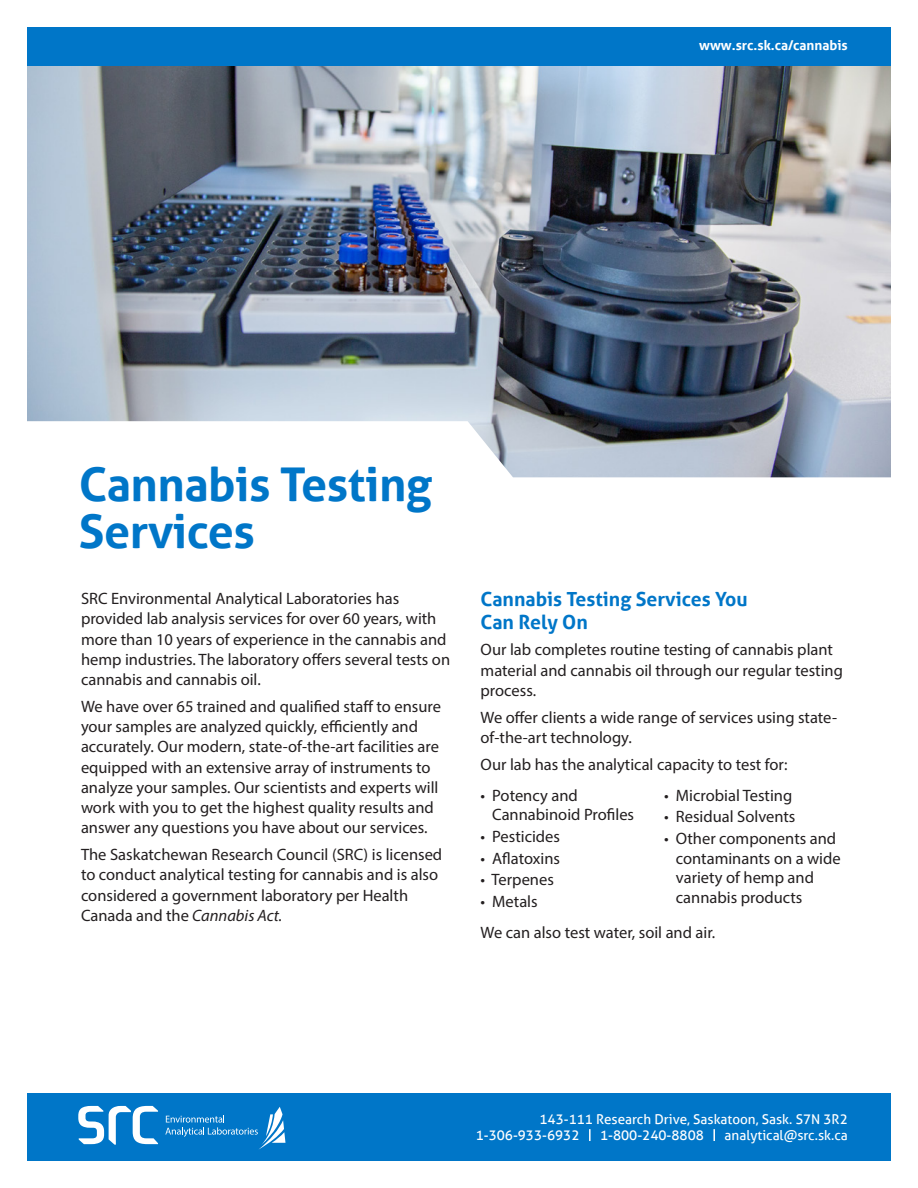
<style>
.page{position:relative;width:918px;height:1188px;background:#fff}
.page>*{position:absolute;margin:0;border:0;box-sizing:border-box;transform-origin:0 0}
.t1{font:700 46.65px/46.7px "Aller";letter-spacing:-.01em;color:#0076c8}
.t2{font:700 19.5px/22.5px "Aller";color:#0076c8}
.t3{font:16.5px/20.2px "Myriad Pro";color:#231f20}
.t4{font:13.5px/16.5px "Aller";color:#fff}
.t5{font:700 13.5px "Aller";color:#fff}
.s1{font-style:italic}
</style>
<div class="page">
<img style="left:27px;top:65px;width:864px;height:412px">
<div style="left:27px;top:27px;width:864px;height:38px;background:#0076c8"></div>
<div style="left:27px;top:1094px;width:864px;height:67px;background:#0076c8"></div>
<svg style="left:589px;top:1129px;width:2px;height:12px"></svg>
<svg style="left:713px;top:1129px;width:2px;height:12px"></svg>
<svg style="left:78px;top:1106px;width:80px;height:39px"></svg>
<svg style="left:165px;top:1107px;width:120px;height:43px"></svg>
<p class="t5" style="left:699px;top:37px;width:150px">www.src.sk.ca/cannabis</p>
<h1 class="t1" style="left:79px;top:461px;width:355px">Cannabis Testing<br>Services</h1>
<p class="t3" style="left:81px;top:588px;width:371px">SRC Environmental Analytical Laboratories has provided lab analysis services for over 60 years, with more than 10 years of experience in the cannabis and hemp industries. The laboratory offers several tests on cannabis and cannabis oil.</p>
<p class="t3" style="left:81px;top:696px;width:362px">We have over 65 trained and qualified staff to ensure your samples are analyzed quickly, efficiently and accurately. Our modern, state-of-the-art facilities are equipped with an extensive array of instruments to analyze your samples. Our scientists and experts will work with you to get the highest quality results and answer any questions you have about our services.</p>
<p class="t3" style="left:81px;top:844px;width:363px">The Saskatchewan Research Council (SRC) is licensed to conduct analytical testing for cannabis and is also considered a government laboratory per Health Canada and the <span class="s1">Cannabis Act.</span></p>
<p class="t2" style="left:481px;top:588px;width:268px">Cannabis Testing Services You<br>Can Rely On</p>
<p class="t3" style="left:481px;top:640px;width:364px">Our lab completes routine testing of cannabis plant material and cannabis oil through our regular testing process.</p>
<p class="t3" style="left:481px;top:707px;width:358px">We offer clients a wide range of services using state&shy;of-the-art technology.</p>
<p class="t3" style="left:481px;top:754px;width:308px">Our lab has the analytical capacity to test for:</p>
<p class="t3" style="left:492px;top:785px;width:143px;line-height:19.5px;text-indent:-12px">• Potency and<br>Cannabinoid Profiles</p>
<p class="t3" style="left:481px;top:826px;width:81px">• Pesticides</p>
<p class="t3" style="left:481px;top:848px;width:81px">• Aflatoxins</p>
<p class="t3" style="left:481px;top:869px;width:75px">• Terpenes</p>
<p class="t3" style="left:481px;top:891px;width:59px">• Metals</p>
<p class="t3" style="left:664px;top:785px;width:130px">• Microbial Testing</p>
<p class="t3" style="left:664px;top:807px;width:133px">• Residual Solvents</p>
<p class="t3" style="left:676px;top:829px;width:166px;line-height:19.5px;text-indent:-12px">• Other components and contaminants on a wide variety of hemp and cannabis products</p>
<p class="t3" style="left:481px;top:922px;width:236px">We can also test water, soil and air.</p>
<p class="t4" style="left:476px;top:1111px;width:374px;text-indent:64px">143-111 Research Drive, Saskatoon, Sask. S7N 3R2<br>1-306-933-6932</p>
<p class="t4" style="left:600px;top:1127px;width:105px">1-800-240-8808</p>
<p class="t4" style="left:725px;top:1127px;width:125px">analytical@src.sk.ca</p>
</div>
